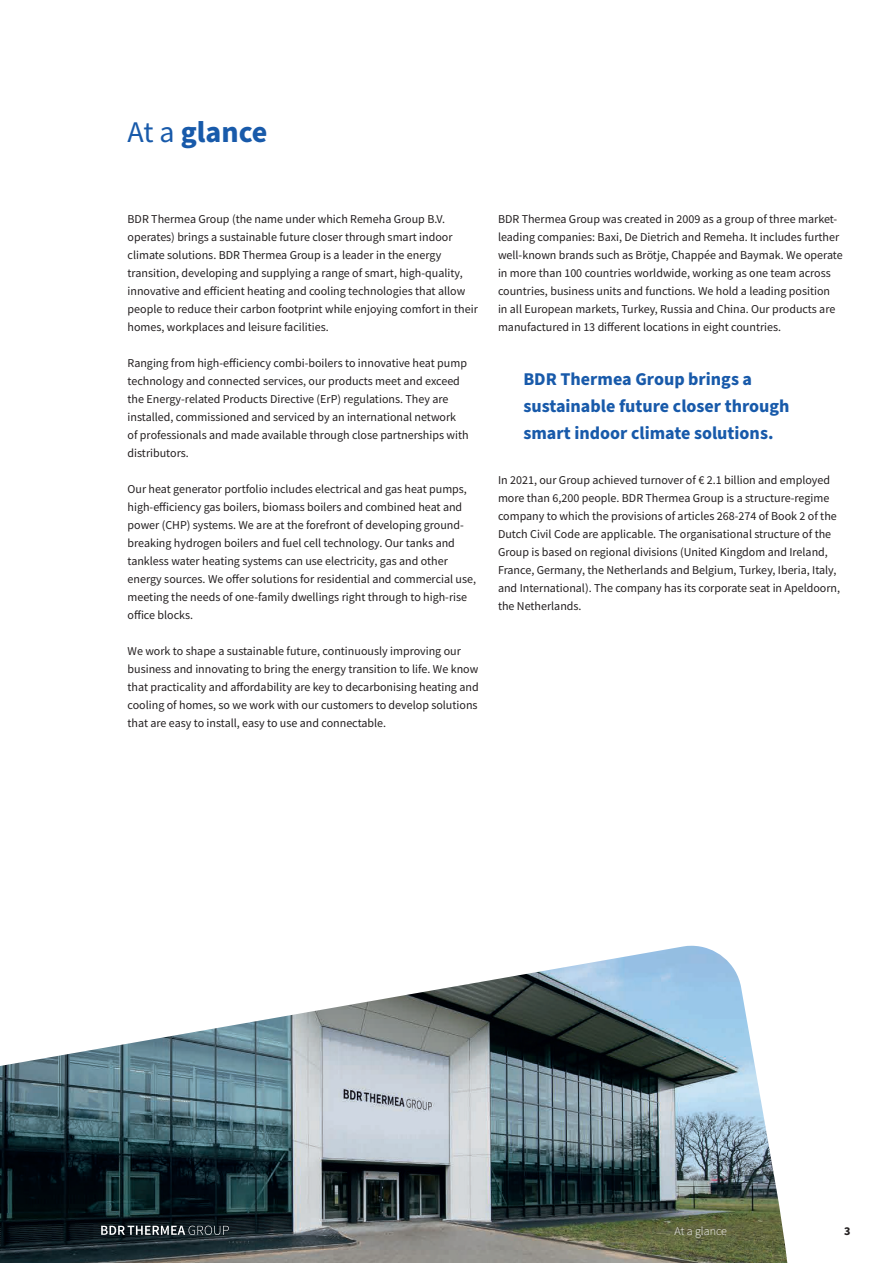
<style>
.page{position:relative;width:893px;height:1263px;background:#fff}
.page>*{position:absolute;margin:0;border:0;box-sizing:border-box;transform-origin:0 0}
.t1{font:700 30px "Source Sans Pro";color:#185aaa}
.t2{font:700 18px/27px "Source Sans Pro";color:#185aaa}
.t3{font:12px/18px "Source Sans Pro";color:#231f20}
.t4{font:300 12px "Source Sans Pro";color:#fff}
.t5{font:700 12px "Source Sans Pro";color:#231f20}
.s1{font-weight:400}
</style>
<div class="page">
<img style="left:0;top:946px;width:787px;height:317px">
<svg style="left:101px;top:1226px;width:128px;height:9px"></svg>
<h1 class="t1" style="left:128px;top:111px;width:141px"><span class="s1">At a</span> glance</h1>
<p class="t3" style="left:128px;top:209px;width:352px">BDR Thermea Group (the name under which Remeha Group B.V. operates) brings a sustainable future closer through smart indoor climate solutions. BDR Thermea Group is a leader in the energy transition, developing and supplying a range of smart, high-quality, innovative and efficient heating and cooling technologies that allow people to reduce their carbon footprint while enjoying comfort in their homes, workplaces and leisure facilities.</p>
<p class="t3" style="left:128px;top:353px;width:342px">Ranging from high-efficiency combi-boilers to innovative heat pump technology and connected services, our products meet and exceed the Energy-related Products Directive (ErP) regulations. They are installed, commissioned and serviced by an international network of professionals and made available through close partnerships with distributors.</p>
<p class="t3" style="left:128px;top:479px;width:350px">Our heat generator portfolio includes electrical and gas heat pumps, high-efficiency gas boilers, biomass boilers and combined heat and power (CHP) systems. We are at the forefront of developing ground&shy;breaking hydrogen boilers and fuel cell technology. Our tanks and tankless water heating systems can use electricity, gas and other energy sources. We offer solutions for residential and commercial use, meeting the needs of one-family dwellings right through to high-rise office blocks.</p>
<p class="t3" style="left:128px;top:641px;width:353px">We work to shape a sustainable future, continuously improving our business and innovating to bring the energy transition to life. We know that practicality and affordability are key to decarbonising heating and cooling of homes, so we work with our customers to develop solutions that are easy to install, easy to use and connectable.</p>
<p class="t3" style="left:498px;top:209px;width:346px">BDR Thermea Group was created in 2009 as a group of three market&shy;leading companies: Baxi, De Dietrich and Remeha. It includes further well-known brands such as Brötje, Chappée and Baymak. We operate in more than 100 countries worldwide, working as one team across countries, business units and functions. We hold a leading position<br>in all European markets, Turkey, Russia and China. Our products are manufactured in 13 different locations in eight countries.</p>
<h2 class="t2" style="left:523px;top:366px;width:268px">BDR Thermea Group brings a sustainable future closer through smart indoor climate solutions.</h2>
<p class="t3" style="left:498px;top:470px;width:344px">In 2021, our Group achieved turnover of € 2.1 billion and employed more than 6,200 people. BDR Thermea Group is a structure-regime company to which the provisions of articles 268-274 of Book 2 of the Dutch Civil Code are applicable. The organisational structure of the Group is based on regional divisions (United Kingdom and Ireland, France, Germany, the Netherlands and Belgium, Turkey, Iberia, Italy, and International). The company has its corporate seat in Apeldoorn, the Netherlands.</p>
<p class="t4" style="left:675px;top:1223px;width:54px">At a glance</p>
<p class="t5" style="left:844px;top:1223px;width:8px">3</p>
</div>
